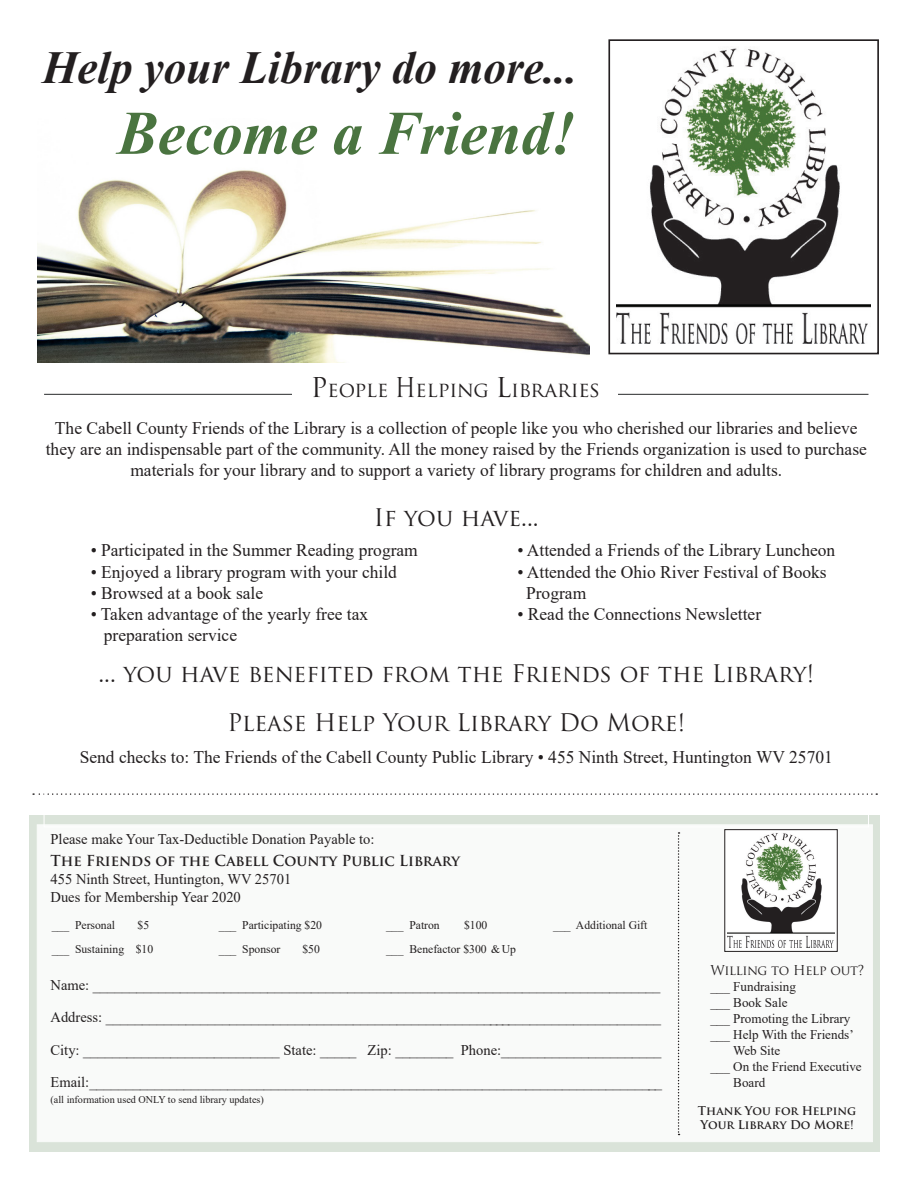
<style>
.page{position:relative;width:918px;height:1188px;background:#fff}
.page>*{position:absolute;margin:0;border:0;box-sizing:border-box;transform-origin:0 0}
.t1{font:italic 700 62.1px "Times New Roman";color:#4a7440}
.t2{font:italic 700 45.75px "Times New Roman";color:#231f20}
.t3{font:23.7px "Trajan Pro";color:#231f20}
.t4{font:20.7px "Trajan Pro";letter-spacing:-.005em;color:#231f20}
.t5{font:17.7px/21.3px "Times New Roman";color:#231f20;text-align:center}
.t6{font:14.85px "Times New Roman";color:#231f20}
.t7{font:700 14.85px "Trajan Pro";color:#231f20}
.t8{font:13.35px "Times New Roman";color:#231f20}
.t9{font:13.35px "Trajan Pro";letter-spacing:-.02em;color:#231f20}
.t10{font:11.85px "Times New Roman";color:#231f20}
.t11{font:700 11.85px/14.2px "Trajan Pro";color:#231f20}
.t12{font:10.35px "Times New Roman";color:#231f20}
.s1{font-size:26.55px}
</style>
<div class="page">
<img style="left:37px;top:170px;width:552px;height:193px">
<svg style="left:33px;top:793px;width:844px;height:2px"></svg>
<div style="left:29px;top:816px;width:851px;height:336px;background:#dae3d9"></div>
<div style="left:37px;top:824px;width:836px;height:318px;background:#fff;border:1px solid #fff"></div>
<hr style="left:44px;top:394px;width:824px;height:1px;background:#282a2b">
<div style="left:293px;top:377px;width:325px;height:33px;background:#fff"></div>
<svg style="left:678px;top:832px;width:2px;height:303px"></svg>
<img style="left:728px;top:833px;width:106px;height:114px">
<div style="left:724px;top:829px;width:114px;height:123px;border:1px solid #231f20"></div>
<img style="left:616px;top:48px;width:255px;height:295px">
<div style="left:608px;top:39px;width:271px;height:315px;border:2px solid #231f20"></div>
<p class="t2" style="left:42px;top:36px;width:537px">Help your Library do more...</p>
<p class="t1" style="left:117px;top:90px;width:460px">Become a Friend!</p>
<p class="t4" style="left:311px;top:376px;width:291px"><span class="s1">P</span>eople <span class="s1">H</span>elping <span class="s1">L</span>ibraries</p>
<p class="t5" style="left:46px;top:416px;width:823px">The Cabell County Friends of the Library is a collection of people like you who cherished our libraries and believe they are an indispensable part of the community. All the money raised by the Friends organization is used to purchase materials for your library and to support a variety of library programs for children and adults.</p>
<p class="t3" style="left:374px;top:502px;width:166px">If you have...</p>
<p class="t5" style="left:91px;top:539px;width:329px">• Participated in the Summer Reading program</p>
<p class="t5" style="left:91px;top:560px;width:308px">• Enjoyed a library program with your child</p>
<p class="t5" style="left:91px;top:582px;width:174px">• Browsed at a book sale</p>
<p class="t5" style="left:91px;top:603px;width:279px">• Taken advantage of the yearly free tax</p>
<p class="t5" style="left:104px;top:624px;width:135px">preparation service</p>
<p class="t5" style="left:517px;top:539px;width:319px">• Attended a Friends of the Library Luncheon</p>
<p class="t5" style="left:517px;top:560px;width:311px">• Attended the Ohio River Festival of Books</p>
<p class="t5" style="left:526px;top:582px;width:62px">Program</p>
<p class="t5" style="left:517px;top:603px;width:245px">• Read the Connections Newsletter</p>
<p class="t3" style="left:98px;top:658px;width:717px">... you have benefited from the Friends of the Library!</p>
<p class="t3" style="left:227px;top:708px;width:459px">Please Help Your Library Do More!</p>
<p class="t5" style="left:80px;top:746px;width:755px">Send checks to: The Friends of the Cabell County Public Library • 455 Ninth Street, Huntington WV 25701</p>
<p class="t6" style="left:51px;top:829px;width:326px">Please make Your Tax-Deductible Donation Payable to:</p>
<p class="t7" style="left:51px;top:852px;width:411px">The Friends of the Cabell County Public Library</p>
<p class="t6" style="left:51px;top:869px;width:242px">455 Ninth Street, Huntington, WV 25701</p>
<p class="t6" style="left:51px;top:886px;width:192px">Dues for Membership Year 2020</p>
<p class="t10" style="left:52px;top:917px;width:65px">___ Personal</p>
<p class="t10" style="left:138px;top:917px;width:13px">$5</p>
<p class="t10" style="left:52px;top:941px;width:103px">___ Sustaining $10</p>
<p class="t10" style="left:219px;top:917px;width:105px">___ Participating $20</p>
<p class="t10" style="left:219px;top:941px;width:63px">___ Sponsor</p>
<p class="t10" style="left:303px;top:941px;width:19px">$50</p>
<p class="t10" style="left:386px;top:917px;width:55px">___ Patron</p>
<p class="t10" style="left:464px;top:917px;width:25px">$100</p>
<p class="t10" style="left:386px;top:941px;width:131px">___ Benefactor $300 &amp; Up</p>
<p class="t10" style="left:553px;top:917px;width:96px">___ Additional Gift</p>
<p class="t6" style="left:51px;top:974px;width:612px">Name: ______________________________________________________________________________</p>
<p class="t6" style="left:51px;top:1007px;width:612px">Address: _____________________________________________________________________________</p>
<p class="t6" style="left:51px;top:1039px;width:612px">City: ___________________________ State: _____ Zip: ________ Phone:______________________</p>
<p class="t6" style="left:51px;top:1072px;width:613px">Email:_______________________________________________________________________________</p>
<p class="t12" style="left:51px;top:1093px;width:215px">(all information used ONLY to send library updates)</p>
<p class="t9" style="left:710px;top:961px;width:155px">Willing to Help out?</p>
<p class="t8" style="left:710px;top:977px;width:87px">___ Fundraising</p>
<p class="t8" style="left:710px;top:993px;width:79px">___ Book Sale</p>
<p class="t8" style="left:710px;top:1009px;width:142px">___ Promoting the Library</p>
<p class="t8" style="left:710px;top:1025px;width:145px">___ Help With the Friends’</p>
<p class="t8" style="left:733px;top:1041px;width:49px">Web Site</p>
<p class="t8" style="left:710px;top:1057px;width:153px">___ On the Friend Executive</p>
<p class="t8" style="left:733px;top:1073px;width:34px">Board</p>
<p class="t11" style="left:698px;top:1104px;width:160px">Thank You for Helping<br>Your Library Do More!</p>
</div>
